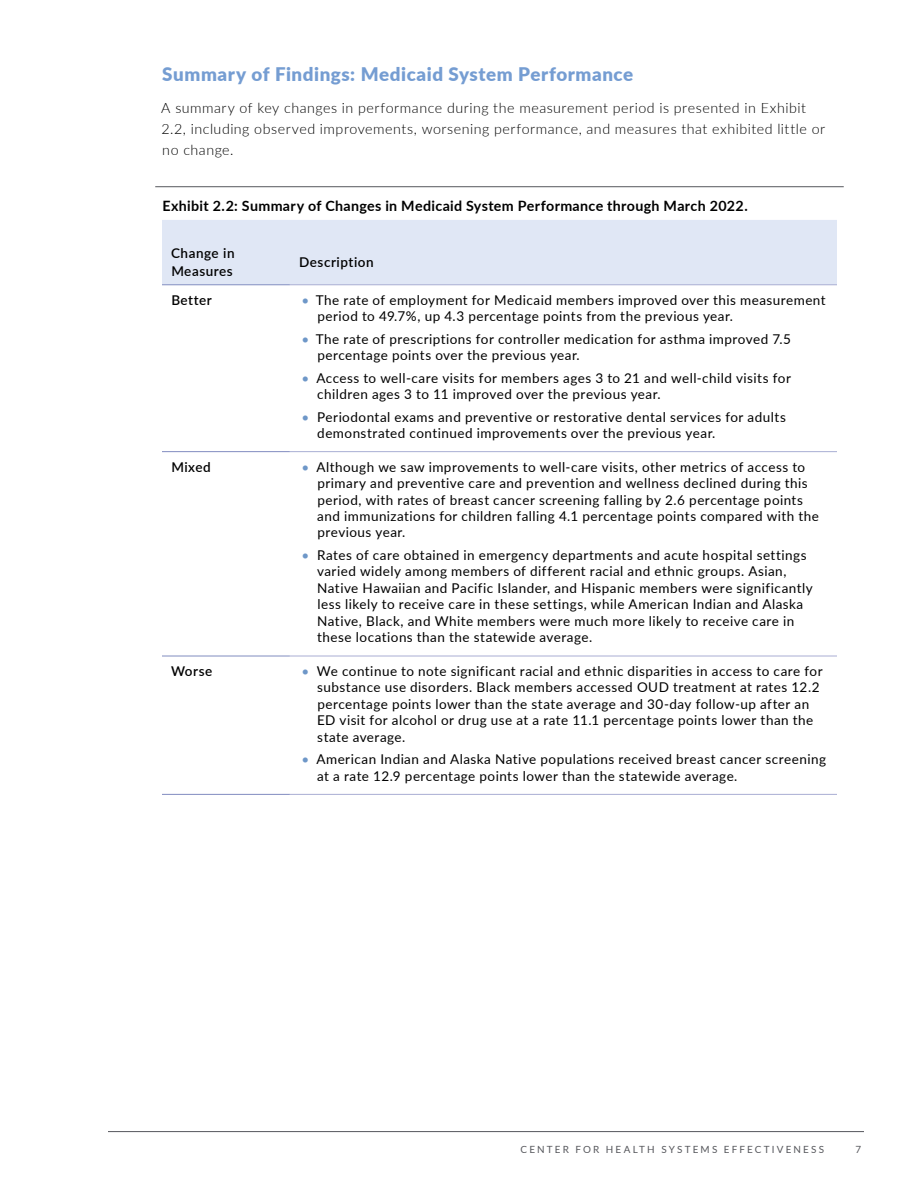
<style>
.page{position:relative;width:918px;height:1188px;background:#fff}
.page>*{position:absolute;margin:0;border:0;box-sizing:border-box;transform-origin:0 0}
.t1{font:900 18.75px "Lato";letter-spacing:.03em;color:#759dd2}
.t2{font:300 14.25px/21px "Lato";letter-spacing:.035em;color:#000}
.t3{font:700 14.25px "Lato";letter-spacing:.025em;color:#000}
.t4{font:13.5px/16.5px "Lato";letter-spacing:.035em;color:#000}
.t5{font:600 13.5px/18px "Lato";letter-spacing:.04em;color:#000}
.t6{font:9.9px "Lato";letter-spacing:.22em;color:#56575c}
.s1{color:#6e97c8}
</style>
<div class="page">
<hr style="left:155px;top:186px;width:689px;height:1px;background:#56575c">
<div style="left:162px;top:220px;width:675px;height:65px;background:#e0e7f5"></div>
<svg style="left:162px;top:452px;width:128px;height:342px"></svg>
<hr style="left:162px;top:656px;width:128px;height:1px;background:#818cc0">
<hr style="left:290px;top:656px;width:547px;height:1px;background:#a9aed3">
<hr style="left:162px;top:451px;width:128px;height:1px;background:#818cc0">
<hr style="left:290px;top:451px;width:547px;height:1px;background:#a9aed3">
<hr style="left:162px;top:285px;width:128px;height:1px;background:#818cc0">
<hr style="left:162px;top:794px;width:128px;height:1px;background:#818cc0">
<hr style="left:290px;top:285px;width:547px;height:1px;background:#a9aed3">
<hr style="left:290px;top:794px;width:547px;height:1px;background:#a9aed3">
<hr style="left:108px;top:1131px;width:756px;height:1px;background:#56575c">
<h1 class="t1" style="left:162px;top:60px;width:472px">Summary of Findings: Medicaid System Performance</h1>
<p class="t2" style="left:161px;top:97px;width:665px">A summary of key changes in performance during the measurement period is presented in Exhibit<br>2.2, including observed improvements, worsening performance, and measures that exhibited little or no change.</p>
<p class="t3" style="left:162px;top:195px;width:587px">Exhibit 2.2: Summary of Changes in Medicaid System Performance through March 2022.</p>
<p class="t5" style="left:171px;top:243px;width:65px">Change in<br>Measures</p>
<p class="t5" style="left:299px;top:252px;width:76px">Description</p>
<p class="t5" style="left:171px;top:290px;width:42px">Better</p>
<p class="t4" style="left:317px;top:291px;width:510px;text-indent:-16px"><span class="s1">•</span> The rate of employment for Medicaid members improved over this measurement period to 49.7%, up 4.3 percentage points from the previous year.</p>
<p class="t4" style="left:317px;top:330px;width:475px;text-indent:-16px"><span class="s1">•</span> The rate of prescriptions for controller medication for asthma improved 7.5 percentage points over the previous year.</p>
<p class="t4" style="left:317px;top:369px;width:475px;text-indent:-16px"><span class="s1">•</span> Access to well-care visits for members ages 3 to 21 and well-child visits for children ages 3 to 11 improved over the previous year.</p>
<p class="t4" style="left:317px;top:408px;width:470px;text-indent:-16px"><span class="s1">•</span> Periodontal exams and preventive or restorative dental services for adults demonstrated continued improvements over the previous year.</p>
<p class="t5" style="left:171px;top:457px;width:41px">Mixed</p>
<p class="t4" style="left:317px;top:458px;width:503px;text-indent:-16px"><span class="s1">•</span> Although we saw improvements to well-care visits, other metrics of access to primary and preventive care and prevention and wellness declined during this period, with rates of breast cancer screening falling by 2.6 percentage points and immunizations for children falling 4.1 percentage points compared with the previous year.</p>
<p class="t4" style="left:317px;top:546px;width:497px;text-indent:-16px"><span class="s1">•</span> Rates of care obtained in emergency departments and acute hospital settings varied widely among members of different racial and ethnic groups. Asian, Native Hawaiian and Pacific Islander, and Hispanic members were significantly less likely to receive care in these settings, while American Indian and Alaska Native, Black, and White members were much more likely to receive care in these locations than the statewide average.</p>
<p class="t5" style="left:171px;top:661px;width:43px">Worse</p>
<p class="t4" style="left:317px;top:662px;width:507px;text-indent:-16px"><span class="s1">•</span> We continue to note significant racial and ethnic disparities in access to care for substance use disorders. Black members accessed OUD treatment at rates 12.2 percentage points lower than the state average and 30-day follow-up after an ED visit for alcohol or drug use at a rate 11.1 percentage points lower than the state average.</p>
<p class="t4" style="left:317px;top:751px;width:510px;text-indent:-16px"><span class="s1">•</span> American Indian and Alaska Native populations received breast cancer screening at a rate 12.9 percentage points lower than the statewide average.</p>
<p class="t6" style="left:521px;top:1142px;width:305px">CENTER FOR HEALTH SYSTEMS EFFECTIVENESS</p>
<p class="t6" style="left:855px;top:1142px;width:7px">7</p>
</div>
